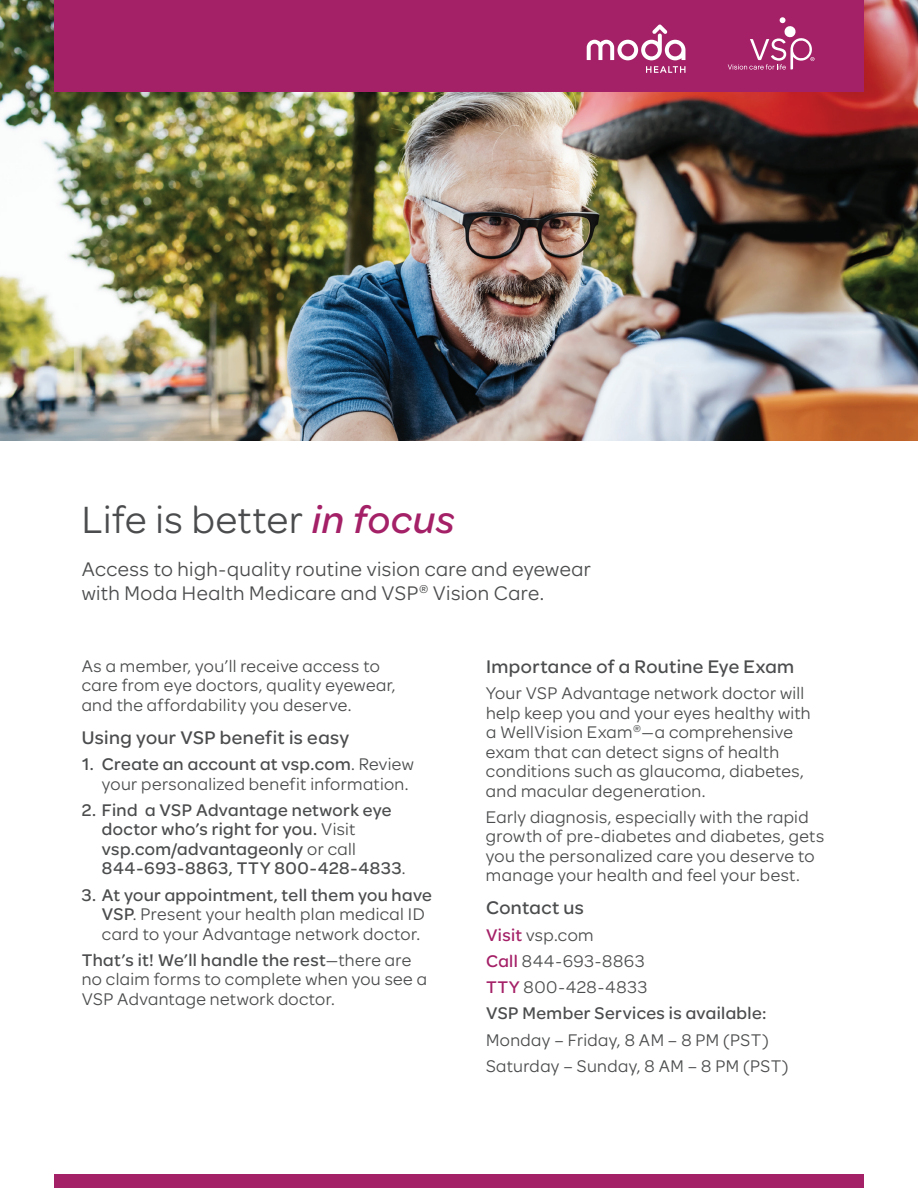
<style>
.page{position:relative;width:918px;height:1188px;background:#fff}
.page>*{position:absolute;margin:0;border:0;box-sizing:border-box;transform-origin:0 0}
.t1{font:40.5px "Omnes Moda";letter-spacing:.01em;color:#4b4c4d}
.t2{font:21px/24px "Omnes Moda";letter-spacing:.02em;color:#4b4c4d}
.t3{font:500 19.5px "Omnes Moda";letter-spacing:.02em;color:#4b4c4d}
.t4{font:18px/19.5px "Omnes Moda";letter-spacing:.02em;color:#4b4c4d}
.t5{font:500 18px/19.5px "Omnes Moda";letter-spacing:.025em;color:#4b4c4d}
.s1{font-weight:500;font-style:italic;color:#a42067}
.s2{font-weight:500}
.s3{font-weight:400}
.s4{font-weight:500;color:#a42067}
</style>
<div class="page">
<img style="left:0;top:0;width:918px;height:440px">
<div style="left:54px;top:0;width:810px;height:92px;background:#a42067"></div>
<div style="left:54px;top:1174px;width:810px;height:14px;background:#a42067"></div>
<svg style="left:646px;top:66px;width:39px;height:7px"></svg>
<svg style="left:587px;top:25px;width:98px;height:35px"></svg>
<div style="left:779px;top:17px;width:7px;height:6px;background:#fff;border-radius:50%"></div>
<svg style="left:728px;top:26px;width:87px;height:44px"></svg>
<h1 class="t1" style="left:82px;top:492px;width:374px">Life is better <span class="s1">in focus</span></h1>
<p class="t2" style="left:82px;top:556px;width:511px">Access to high-quality routine vision care and eyewear with Moda Health Medicare and VSP<sup>®</sup> Vision Care.</p>
<p class="t4" style="left:82px;top:655px;width:315px">As a member, you’ll receive access to care from eye doctors, quality eyewear, and the affordability you deserve.</p>
<p class="t3" style="left:82px;top:724px;width:269px">Using your VSP benefit is easy</p>
<p class="t4" style="left:82px;top:753px;width:334px;text-align:right"><span class="s2">1. Create an account at vsp.com</span>. Review your personalized benefit information.</p>
<p class="t5" style="left:102px;top:799px;width:305px;text-indent:-20px">2. Find a VSP Advantage network eye doctor who’s right for you. <span class="s3">Visit </span>vsp.com/advantageonly <span class="s3">or call </span>844-693-8863, TTY 800-428-4833<span class="s3">.</span></p>
<p class="t4" style="left:102px;top:884px;width:332px;text-indent:-20px"><span class="s2">3. At your appointment, tell them you have<br>VSP</span>. Present your health plan medical ID card to your Advantage network doctor.</p>
<p class="t4" style="left:82px;top:949px;width:347px"><span class="s2">That’s it! We’ll handle the rest</span>—there are no claim forms to complete when you see a<br>VSP Advantage network doctor.</p>
<p class="t3" style="left:486px;top:653px;width:310px">Importance of a Routine Eye Exam</p>
<p class="t4" style="left:486px;top:682px;width:326px">Your VSP Advantage network doctor will help keep you and your eyes healthy with a WellVision Exam<sup>®</sup>—a comprehensive exam that can detect signs of health conditions such as glaucoma, diabetes, and macular degeneration.</p>
<p class="t4" style="left:486px;top:806px;width:340px">Early diagnosis, especially with the rapid growth of pre-diabetes and diabetes, gets you the personalized care you deserve to manage your health and feel your best.</p>
<p class="t3" style="left:486px;top:894px;width:100px">Contact us</p>
<p class="t4" style="left:486px;top:921px;width:282px;line-height:26.2px"><span class="s4">Visit</span> vsp.com<br><span class="s4">Call</span> 844-693-8863<br><span class="s4">TTY</span> 800-428-4833<br><span class="s2">VSP Member Services is available:</span></p>
<p class="t4" style="left:486px;top:1025px;width:304px;line-height:26.2px">Monday – Friday, 8 AM – 8 PM (PST)<br>Saturday – Sunday, 8 AM – 8 PM (PST)</p>
</div>
